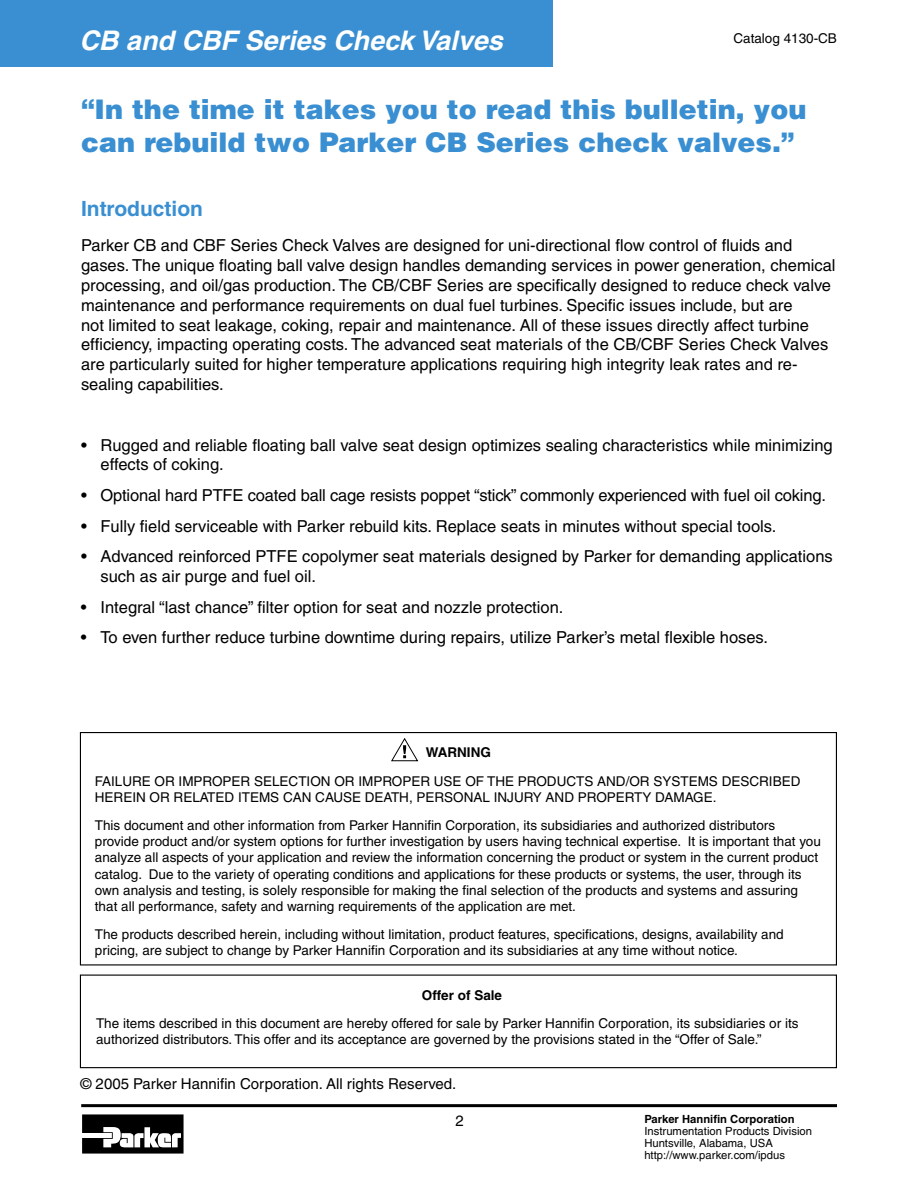
<style>
.page{position:relative;width:918px;height:1188px;background:#fff}
.page>*{position:absolute;margin:0;border:0;box-sizing:border-box;transform-origin:0 0}
.t1{font:900 27px/32.4px "Helvetica";color:#398fd1}
.t2{font:italic 700 27px "Helvetica";color:#fff}
.t3{font:700 21px "Helvetica";color:#398fd1}
.t4{font:16.5px/19.8px "Helvetica";color:#000}
.t5{font:15px "Helvetica";color:#000}
.t6{font:13.5px/16.2px "Helvetica";color:#000}
.t7{font:700 13.5px "Helvetica";color:#000}
.t8{font:11.25px/12px "Helvetica";color:#000}
.t9{font:700 11.25px "Helvetica";color:#000}
</style>
<div class="page">
<svg style="left:82px;top:1114px;width:102px;height:40px"></svg>
<div style="left:0;top:0;width:554px;height:68px;background:#398fd1"></div>
<hr style="left:81px;top:1104px;width:756px;height:3px;background:#000">
<div style="left:80px;top:975px;width:757px;height:93px;border:1px solid #000"></div>
<div style="left:80px;top:732px;width:757px;height:233px;border:1px solid #000"></div>
<svg style="left:391px;top:738px;width:27px;height:23px"></svg>
<h1 class="t2" style="left:80px;top:24px;width:425px">CB and CBF Series Check Valves</h1>
<p class="t6" style="left:733px;top:30px;width:105px">Catalog 4130-CB</p>
<h1 class="t1" style="left:81px;top:92px;width:727px">“In the time it takes you to read this bulletin, you can rebuild two Parker CB Series check valves.”</h1>
<p class="t3" style="left:81px;top:196px;width:124px">Introduction</p>
<p class="t4" style="left:81px;top:236px;width:756px">Parker CB and CBF Series Check Valves are designed for uni-directional flow control of fluids and gases. The unique floating ball valve design handles demanding services in power generation, chemical processing, and oil/gas production. The CB/CBF Series are specifically designed to reduce check valve maintenance and performance requirements on dual fuel turbines. Specific issues include, but are<br>not limited to seat leakage, coking, repair and maintenance. All of these issues directly affect turbine efficiency, impacting operating costs. The advanced seat materials of the CB/CBF Series Check Valves are particularly suited for higher temperature applications requiring high integrity leak rates and re&shy;sealing capabilities.</p>
<p class="t4" style="left:101px;top:435px;width:734px;text-indent:-20px">• Rugged and reliable floating ball valve seat design optimizes sealing characteristics while minimizing effects of coking.</p>
<p class="t4" style="left:81px;top:485px;width:746px">• Optional hard PTFE coated ball cage resists poppet “stick” commonly experienced with fuel oil coking.</p>
<p class="t4" style="left:81px;top:516px;width:697px">• Fully field serviceable with Parker rebuild kits. Replace seats in minutes without special tools.</p>
<p class="t4" style="left:100px;top:547px;width:734px;text-indent:-20px">• Advanced reinforced PTFE copolymer seat materials designed by Parker for demanding applications such as air purge and fuel oil.</p>
<p class="t4" style="left:81px;top:597px;width:484px">• Integral “last chance” filter option for seat and nozzle protection.</p>
<p class="t4" style="left:81px;top:628px;width:689px">• To even further reduce turbine downtime during repairs, utilize Parker’s metal flexible hoses.</p>
<p class="t7" style="left:426px;top:744px;width:67px">WARNING</p>
<p class="t6" style="left:95px;top:773px;width:707px">FAILURE OR IMPROPER SELECTION OR IMPROPER USE OF THE PRODUCTS AND/OR SYSTEMS DESCRIBED<br>HEREIN OR RELATED ITEMS CAN CAUSE DEATH, PERSONAL INJURY AND PROPERTY DAMAGE.</p>
<p class="t6" style="left:95px;top:817px;width:728px">This document and other information from Parker Hannifin Corporation, its subsidiaries and authorized distributors provide product and/or system options for further investigation by users having technical expertise. It is important that you analyze all aspects of your application and review the information concerning the product or system in the current product catalog. Due to the variety of operating conditions and applications for these products or systems, the user, through its own analysis and testing, is solely responsible for making the final selection of the products and systems and assuring that all performance, safety and warning requirements of the application are met.</p>
<p class="t6" style="left:95px;top:926px;width:690px">The products described herein, including without limitation, product features, specifications, designs, availability and pricing, are subject to change by Parker Hannifin Corporation and its subsidiaries at any time without notice.</p>
<p class="t7" style="left:422px;top:987px;width:82px">Offer of Sale</p>
<p class="t6" style="left:96px;top:1015px;width:704px">The items described in this document are hereby offered for sale by Parker Hannifin Corporation, its subsidiaries or its authorized distributors. This offer and its acceptance are governed by the provisions stated in the “Offer of Sale.”</p>
<p class="t5" style="left:80px;top:1075px;width:378px">© 2005 Parker Hannifin Corporation. All rights Reserved.</p>
<p class="t5" style="left:456px;top:1113px;width:10px">2</p>
<p class="t9" style="left:644px;top:1112px;width:152px">Parker Hannifin Corporation</p>
<p class="t8" style="left:644px;top:1125px;width:169px">Instrumentation Products Division<br>Huntsville, Alabama, USA http://www.parker.com/ipdus</p>
</div>
